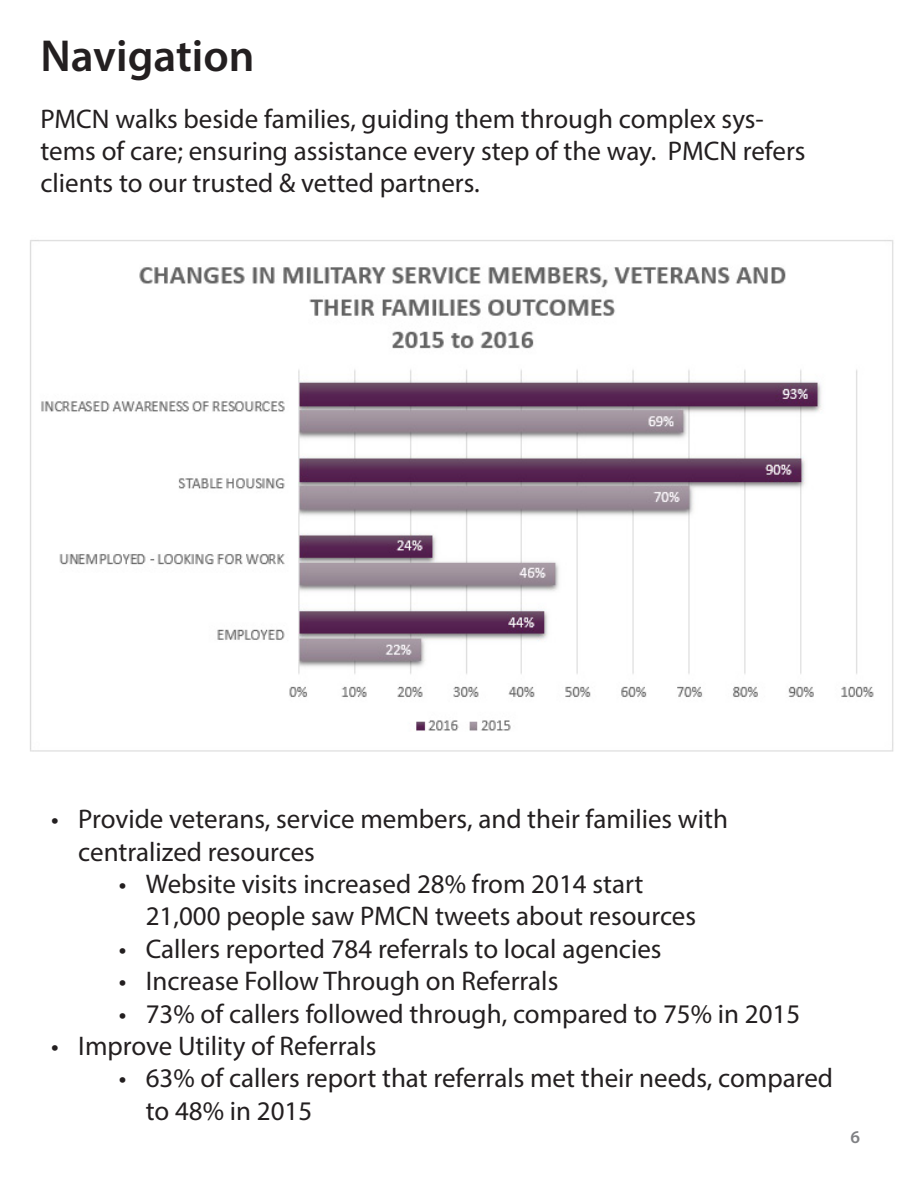
<style>
.page{position:relative;width:918px;height:1188px;background:#fff}
.page>*{position:absolute;margin:0;border:0;box-sizing:border-box;transform-origin:0 0}
.t1{font:600 45px "Myriad Pro";color:#231f20}
.t2{font:27px/32.4px "Myriad Pro";color:#231f20}
.t3{font:600 18px "Myriad Pro";color:#808184}
</style>
<div class="page">
<img style="left:30px;top:240px;width:864px;height:512px">
<p class="t1" style="left:40px;top:28px;width:216px">Navigation</p>
<p class="t2" style="left:40px;top:102px;width:767px">PMCN walks beside families, guiding them through complex sys&shy;tems of care; ensuring assistance every step of the way. PMCN refers clients to our trusted &amp; vetted partners.</p>
<p class="t2" style="left:78px;top:803px;width:651px;text-indent:-27px">• Provide veterans, service members, and their families with centralized resources</p>
<p class="t2" style="left:146px;top:867px;width:552px;text-indent:-27px">• Website visits increased 28% from 2014 start<br>21,000 people saw PMCN tweets about resources</p>
<p class="t2" style="left:119px;top:932px;width:544px">• Callers reported 784 referrals to local agencies</p>
<p class="t2" style="left:119px;top:965px;width:441px">• Increase Follow Through on Referrals</p>
<p class="t2" style="left:119px;top:997px;width:683px">• 73% of callers followed through, compared to 75% in 2015</p>
<p class="t2" style="left:51px;top:1029px;width:327px">• Improve Utility of Referrals</p>
<p class="t2" style="left:146px;top:1062px;width:689px;text-indent:-27px">• 63% of callers report that referrals met their needs, compared to 48% in 2015</p>
<p class="t3" style="left:850px;top:1126px;width:11px">6</p>
</div>
